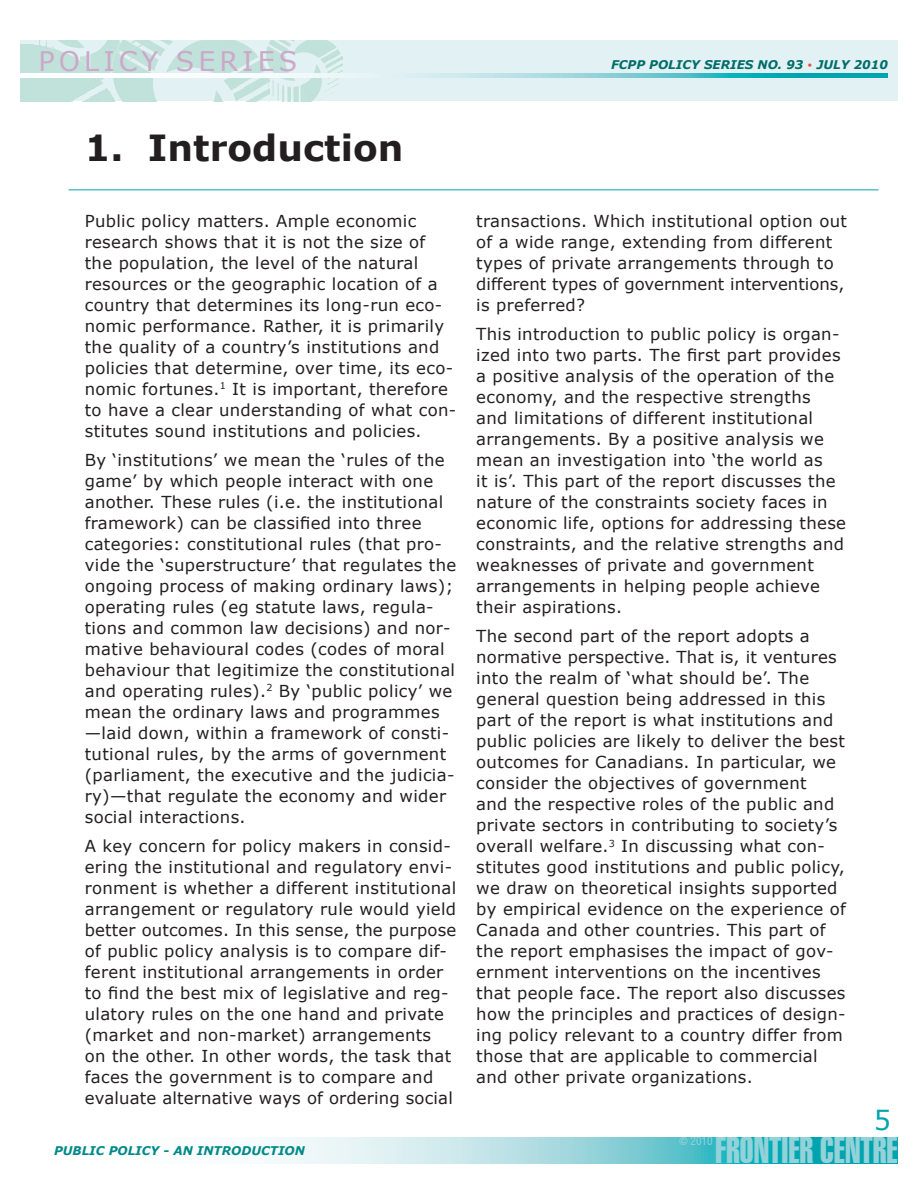
<style>
.page{position:relative;width:918px;height:1188px;background:#fff}
.page>*{position:absolute;margin:0;border:0;box-sizing:border-box;transform-origin:0 0}
.t1{font:36.6px "Swiss 911 BT Extra Compressed";color:#94d2d9}
.t2{font:700 36px "Verdana";color:#231f20}
.t3{font:27px "Verdana";letter-spacing:.15em;color:#cca8c9}
.t4{font:27px "Verdana";color:#00a4af}
.t5{font:16.5px/21px "Verdana";letter-spacing:.02em;color:#231f20}
.t6{font:italic 700 12px "Verdana";color:#006d69}
.t7{font:italic 700 12px "Verdana";color:#008a87}
.t8{font:condensed 11.25px "Swiss 721 BT";color:#94d2d9}
.s1{font-weight:400;font-style:normal;font-size:9px;color:#d95842}
.s2{font-family:"Swiss 911 BT Extra Compressed";font-stretch:normal}
</style>
<div class="page">
<svg style="left:261px;top:1137px;width:636px;height:26px"></svg>
<div style="left:20px;top:40px;width:877px;height:61px;background:#e2f2f4"></div>
<img style="left:270px;top:41px;width:73px;height:60px">
<img style="left:127px;top:40px;width:143px;height:61px">
<img style="left:20px;top:40px;width:107px;height:61px">
<svg style="left:20px;top:74px;width:868px;height:3px"></svg>
<hr style="left:69px;top:189px;width:810px;height:1px;background:#00a4af">
<h3 class="t3" style="left:39px;top:44px;width:260px">POLICY SERIES</h3>
<p class="t6" style="left:611px;top:57px;width:278px">FCPP POLICY SERIES NO. 93 <span class="s1">•</span> JULY 2010</p>
<h2 class="t2" style="left:85px;top:125px;width:320px">1. Introduction</h2>
<p class="t5" style="left:85px;top:210px;width:373px">Public policy matters. Ample economic research shows that it is not the size of the population, the level of the natural resources or the geographic location of a country that determines its long-run eco&shy;nomic performance. Rather, it is primarily the quality of a country’s institutions and policies that determine, over time, its eco&shy;nomic fortunes.<sup>1</sup> It is important, therefore to have a clear understanding of what con&shy;stitutes sound institutions and policies.</p>
<p class="t5" style="left:85px;top:449px;width:373px">By ‘institutions’ we mean the ‘rules of the game’ by which people interact with one another. These rules (i.e. the institutional framework) can be classified into three categories: constitutional rules (that pro&shy;vide the ‘superstructure’ that regulates the ongoing process of making ordinary laws); operating rules (eg statute laws, regula&shy;tions and common law decisions) and nor&shy;mative behavioural codes (codes of moral behaviour that legitimize the constitutional and operating rules).<sup>2</sup> By ‘public policy’ we mean the ordinary laws and programmes —laid down, within a framework of consti&shy;tutional rules, by the arms of government (parliament, the executive and the judicia&shy;ry)—that regulate the economy and wider social interactions.</p>
<p class="t5" style="left:85px;top:835px;width:373px">A key concern for policy makers in consid&shy;ering the institutional and regulatory envi&shy;ronment is whether a different institutional arrangement or regulatory rule would yield better outcomes. In this sense, the purpose of public policy analysis is to compare dif&shy;ferent institutional arrangements in order to find the best mix of legislative and reg&shy;ulatory rules on the one hand and private (market and non-market) arrangements<br>on the other. In other words, the task that faces the government is to compare and evaluate alternative ways of ordering social</p>
<p class="t7" style="left:54px;top:1143px;width:252px">PUBLIC POLICY - AN INTRODUCTION</p>
<p class="t5" style="left:476px;top:210px;width:372px">transactions. Which institutional option out of a wide range, extending from different types of private arrangements through to different types of government interventions, is preferred?</p>
<p class="t5" style="left:476px;top:323px;width:371px">This introduction to public policy is organ&shy;ized into two parts. The first part provides a positive analysis of the operation of the economy, and the respective strengths<br>and limitations of different institutional arrangements. By a positive analysis we mean an investigation into ‘the world as<br>it is’. This part of the report discusses the nature of the constraints society faces in economic life, options for addressing these constraints, and the relative strengths and weaknesses of private and government arrangements in helping people achieve their aspirations.</p>
<p class="t5" style="left:476px;top:625px;width:371px">The second part of the report adopts a normative perspective. That is, it ventures into the realm of ‘what should be’. The general question being addressed in this part of the report is what institutions and public policies are likely to deliver the best outcomes for Canadians. In particular, we consider the objectives of government<br>and the respective roles of the public and private sectors in contributing to society’s overall welfare.<sup>3</sup> In discussing what con&shy;stitutes good institutions and public policy, we draw on theoretical insights supported by empirical evidence on the experience of Canada and other countries. This part of the report emphasises the impact of gov&shy;ernment interventions on the incentives that people face. The report also discusses how the principles and practices of design&shy;ing policy relevant to a country differ from those that are applicable to commercial and other private organizations.</p>
<h3 class="t4" style="left:874px;top:1103px;width:19px">5</h3>
<p class="t8" style="left:679px;top:1134px;width:35px"><span class="s2">©</span> 2010</p>
<h1 class="t1" style="left:715px;top:1130px;width:184px">FRONTIER CENTRE</h1>
</div>
